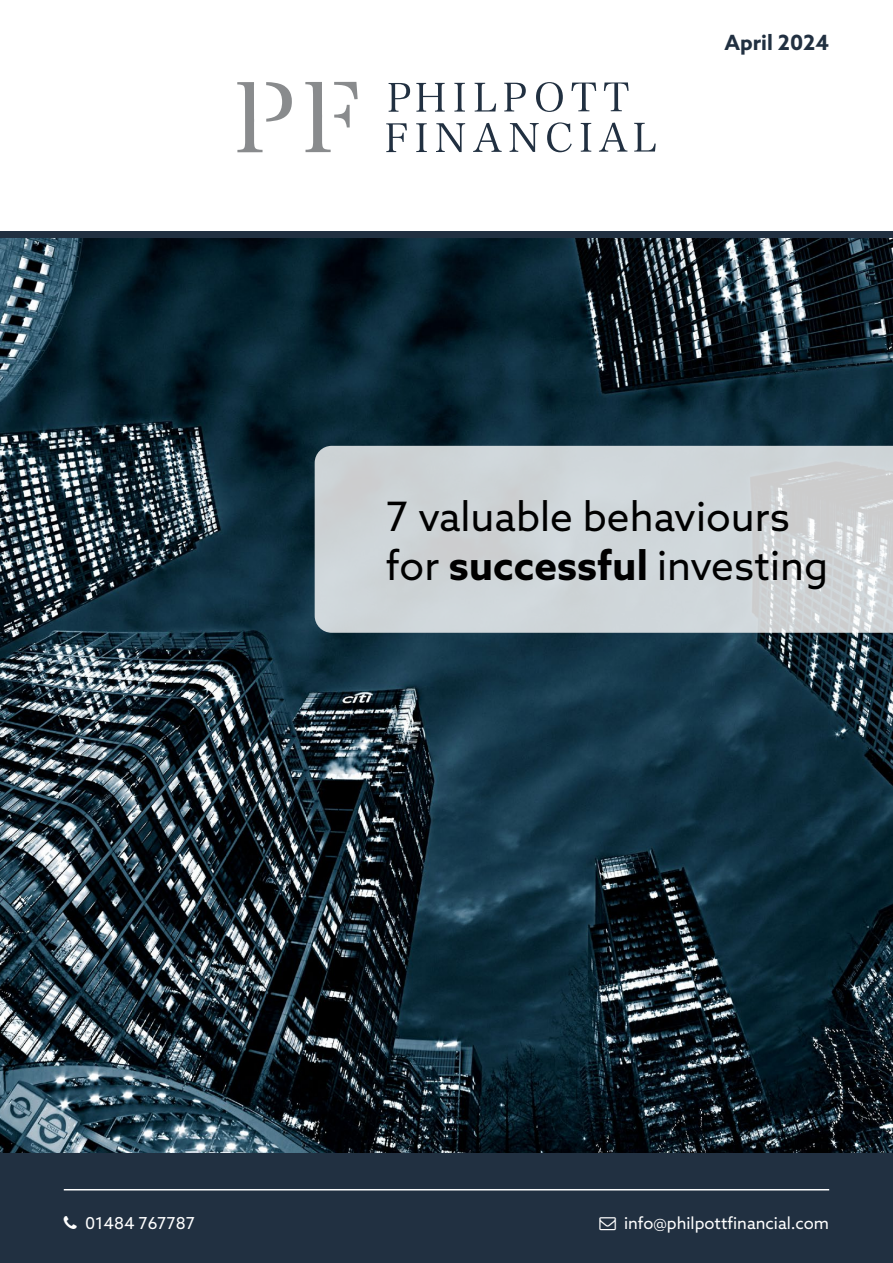
<style>
.page{position:relative;width:893px;height:1263px;background:#fff}
.page>*{position:absolute;margin:0;border:0;box-sizing:border-box;transform-origin:0 0}
.t1{font:40.5px/48.6px "Azo Sans";color:#000}
.t2{font:700 21px "Azo Sans";color:#213041}
.t3{font:16.5px "Azo Sans";color:#fff}
.s1{font-weight:700}
</style>
<div class="page">
<img style="left:0;top:238px;width:893px;height:915px">
<div style="left:0;top:1153px;width:893px;height:110px;background:#213041"></div>
<svg style="left:315px;top:446px;width:578px;height:187px;background:#ced4d7"></svg>
<hr style="left:64px;top:1189px;width:765px;height:1px;background:#fff">
<div style="left:0;top:232px;width:893px;height:6px;background:#213041"></div>
<svg style="left:386px;top:122px;width:270px;height:30px"></svg>
<svg style="left:389px;top:82px;width:240px;height:30px"></svg>
<svg style="left:237px;top:82px;width:121px;height:70px"></svg>
<p class="t2" style="left:724px;top:29px;width:106px">April 2024</p>
<p class="t1" style="left:386px;top:492px;width:444px">7 valuable behaviours for <span class="s1">successful</span> investing</p>
<p class="t3" style="left:85px;top:1212px;width:111px">01484 767787</p>
<p class="t3" style="left:624px;top:1212px;width:207px">info@philpottfinancial.com</p>
</div>
